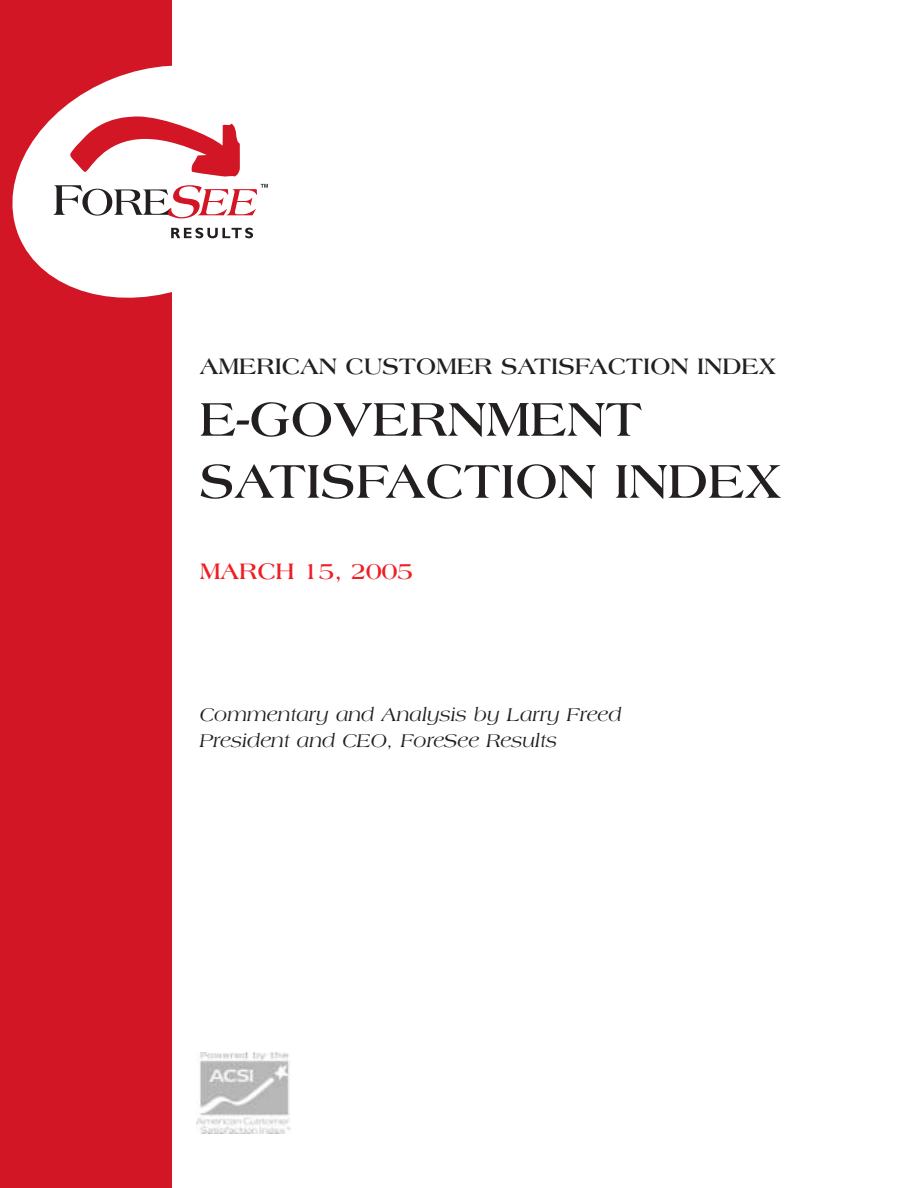
<style>
.page{position:relative;width:918px;height:1188px;background:#fff}
.page>*{position:absolute;margin:0;border:0;box-sizing:border-box;transform-origin:0 0}
.t1{font:700 50.7px/61.9px "Americana";color:#231f1f}
.t2{font:700 24px "Americana";color:#231f1f}
.t3{font:700 24px "Americana";color:#ee1e24}
.t4{font:italic 19.8px/26.8px "Americana";color:#231f1f}
</style>
<div class="page">
<div style="left:0;top:0;width:171px;height:1188px;background:#d21625"></div>
<svg style="left:12px;top:49px;width:256px;height:265px;fill:#fff"></svg>
<img style="left:196px;top:1052px;width:95px;height:82px">
<svg style="left:53px;top:184px;width:215px;height:34px"></svg>
<svg style="left:171px;top:228px;width:82px;height:10px"></svg>
<svg style="left:70px;top:116px;width:170px;height:61px"></svg>
<p class="t2" style="left:200px;top:356px;width:578px">AMERICAN CUSTOMER SATISFACTION INDEX</p>
<h1 class="t1" style="left:200px;top:391px;width:583px">E-GOVERNMENT<br>SATISFACTION INDEX</h1>
<p class="t3" style="left:200px;top:562px;width:215px">MARCH 15, 2005</p>
<p class="t4" style="left:200px;top:702px;width:424px">Commentary and Analysis by Larry Freed<br>President and CEO, ForeSee Results</p>
</div>
